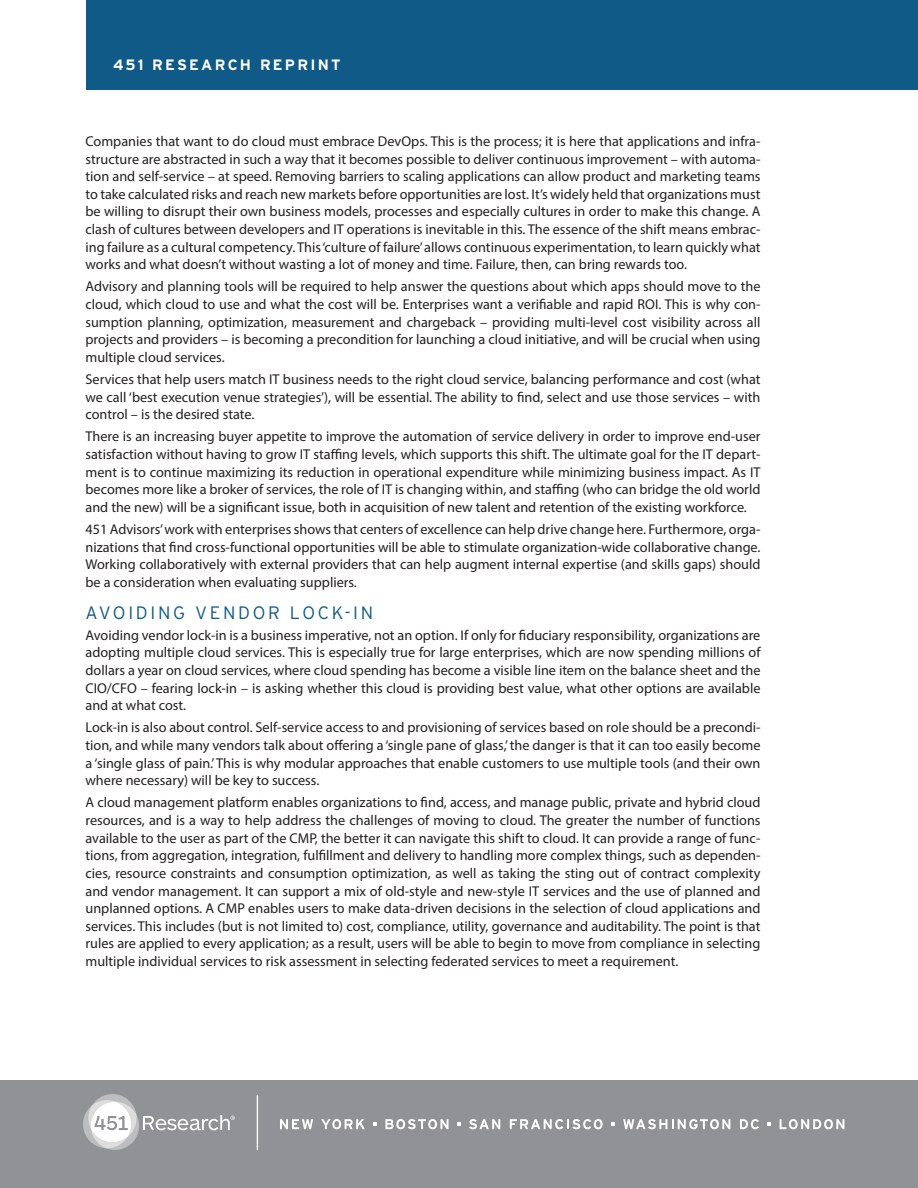
<style>
.page{position:relative;width:918px;height:1188px;background:#fff}
.page>*{position:absolute;margin:0;border:0;box-sizing:border-box;transform-origin:0 0}
.Hed_30_Shorter{font:300 18px "Interstate";letter-spacing:.15em;color:#0f5a86}
.t1{font:700 15px "Interstate";letter-spacing:.15em;color:#fff}
.Myriad_Body{font:14.25px/17.7px "Myriad Pro";color:#231f20;text-align:justify}
</style>
<div class="page">
<div style="left:0;top:1080px;width:918px;height:108px;background:#919295"></div>
<hr style="left:257px;top:1095px;width:1px;height:55px;background:#fff">
<svg style="left:83px;top:1094px;width:152px;height:56px"></svg>
<svg style="left:280px;top:1119px;width:33px;height:10px"></svg>
<svg style="left:321px;top:1119px;width:44px;height:10px"></svg>
<svg style="left:385px;top:1119px;width:64px;height:10px"></svg>
<svg style="left:469px;top:1119px;width:31px;height:10px"></svg>
<svg style="left:510px;top:1119px;width:93px;height:10px"></svg>
<svg style="left:623px;top:1119px;width:107px;height:10px"></svg>
<svg style="left:740px;top:1119px;width:19px;height:10px"></svg>
<svg style="left:780px;top:1119px;width:64px;height:10px"></svg>
<svg style="left:373px;top:1122px;width:4px;height:4px"></svg>
<svg style="left:457px;top:1122px;width:4px;height:4px"></svg>
<svg style="left:611px;top:1122px;width:4px;height:4px"></svg>
<svg style="left:768px;top:1122px;width:3px;height:4px"></svg>
<div style="left:86px;top:0;width:832px;height:90px;background:#0f5a86"></div>
<p class="t1" style="left:113px;top:55px;width:229px">451 RESEARCH REPRINT</p>
<p class="Myriad_Body" style="left:86px;top:132px;width:677px">Companies that want to do cloud must embrace DevOps. This is the process; it is here that applications and infra&shy;structure are abstracted in such a way that it becomes possible to deliver continuous improvement – with automa&shy;tion and self-service – at speed. Removing barriers to scaling applications can allow product and marketing teams to take calculated risks and reach new markets before opportunities are lost. It’s widely held that organizations must be willing to disrupt their own business models, processes and especially cultures in order to make this change. A clash of cultures between developers and IT operations is inevitable in this. The essence of the shift means embrac&shy;ing failure as a cultural competency. This ‘culture of failure’ allows continuous experimentation, to learn quickly what works and what doesn’t without wasting a lot of money and time. Failure, then, can bring rewards too.</p>
<p class="Myriad_Body" style="left:86px;top:278px;width:677px">Advisory and planning tools will be required to help answer the questions about which apps should move to the cloud, which cloud to use and what the cost will be. Enterprises want a verifiable and rapid ROI. This is why con&shy;sumption planning, optimization, measurement and chargeback – providing multi-level cost visibility across all projects and providers – is becoming a precondition for launching a cloud initiative, and will be crucial when using multiple cloud services.</p>
<p class="Myriad_Body" style="left:86px;top:370px;width:677px">Services that help users match IT business needs to the right cloud service, balancing performance and cost (what we call ‘best execution venue strategies’), will be essential. The ability to find, select and use those services – with control – is the desired state.</p>
<p class="Myriad_Body" style="left:86px;top:428px;width:677px">There is an increasing buyer appetite to improve the automation of service delivery in order to improve end-user satisfaction without having to grow IT staffing levels, which supports this shift. The ultimate goal for the IT depart&shy;ment is to continue maximizing its reduction in operational expenditure while minimizing business impact. As IT becomes more like a broker of services, the role of IT is changing within, and staffing (who can bridge the old world and the new) will be a significant issue, both in acquisition of new talent and retention of the existing workforce.</p>
<p class="Myriad_Body" style="left:86px;top:520px;width:677px">451 Advisors’ work with enterprises shows that centers of excellence can help drive change here. Furthermore, orga&shy;nizations that find cross-functional opportunities will be able to stimulate organization-wide collaborative change.<br>Working collaboratively with external providers that can help augment internal expertise (and skills gaps) should be a consideration when evaluating suppliers.</p>
<p class="Hed_30_Shorter" style="left:86px;top:602px;width:289px">AVOIDING VENDOR LOCK-IN</p>
<p class="Myriad_Body" style="left:86px;top:626px;width:677px">Avoiding vendor lock-in is a business imperative, not an option. If only for fiduciary responsibility, organizations are adopting multiple cloud services. This is especially true for large enterprises, which are now spending millions of dollars a year on cloud services, where cloud spending has become a visible line item on the balance sheet and the CIO/CFO – fearing lock-in – is asking whether this cloud is providing best value, what other options are available and at what cost.</p>
<p class="Myriad_Body" style="left:86px;top:719px;width:677px">Lock-in is also about control. Self-service access to and provisioning of services based on role should be a precondi&shy;tion, and while many vendors talk about offering a ‘single pane of glass,’ the danger is that it can too easily become a ‘single glass of pain.’ This is why modular approaches that enable customers to use multiple tools (and their own where necessary) will be key to success.</p>
<p class="Myriad_Body" style="left:86px;top:794px;width:677px">A cloud management platform enables organizations to find, access, and manage public, private and hybrid cloud resources, and is a way to help address the challenges of moving to cloud. The greater the number of functions available to the user as part of the CMP, the better it can navigate this shift to cloud. It can provide a range of func&shy;tions, from aggregation, integration, fulfillment and delivery to handling more complex things, such as dependen&shy;cies, resource constraints and consumption optimization, as well as taking the sting out of contract complexity and vendor management. It can support a mix of old-style and new-style IT services and the use of planned and unplanned options. A CMP enables users to make data-driven decisions in the selection of cloud applications and services. This includes (but is not limited to) cost, compliance, utility, governance and auditability. The point is that rules are applied to every application; as a result, users will be able to begin to move from compliance in selecting multiple individual services to risk assessment in selecting federated services to meet a requirement.</p>
</div>
